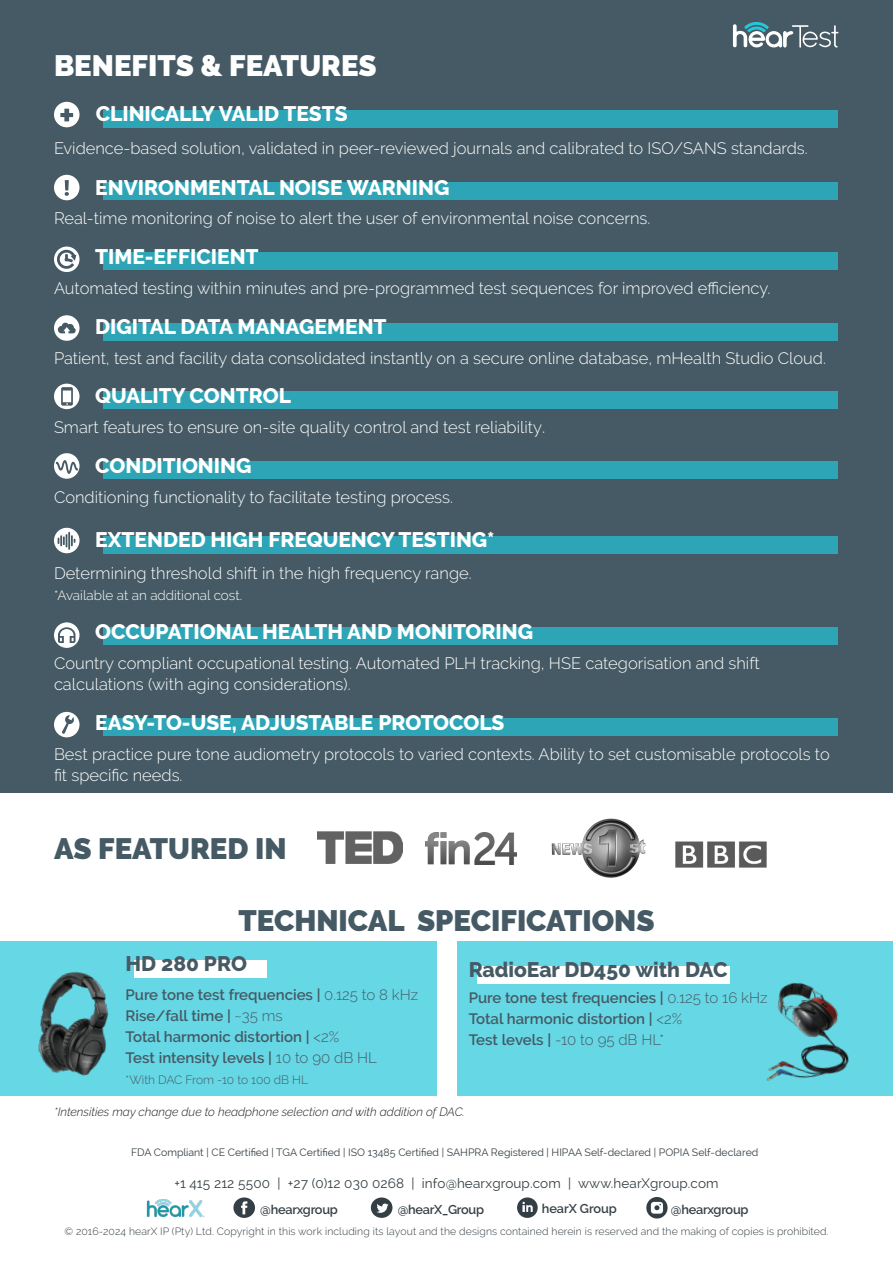
<style>
.page{position:relative;width:893px;height:1263px;background:#fff}
.page>*{position:absolute;margin:0;border:0;box-sizing:border-box;transform-origin:0 0}
.t1{font:900 29.4px "Raleway";color:#455a64}
.t2{font:900 29.4px "Raleway";color:#fff}
.t3{font:800 21px "Raleway";color:#fff}
.t4{font:800 21px "Raleway";color:#455a64}
.t5{font:300 16.5px/21px "Raleway";color:#fff}
.t6{font:600 15px "Raleway";color:#455a64}
.t7{font:300 15px "Raleway";color:#455a64}
.t8{font:13.5px "Raleway";letter-spacing:.01em;color:#343f45}
.t9{font:300 13.5px "Raleway";color:#fff}
.t10{font:600 12.75px "Raleway";letter-spacing:-.02em;color:#343f45}
.t11{font:600 12.75px "Raleway";color:#343f45}
.t12{font:italic 300 12px "Raleway";color:#231f20}
.t13{font:300 12px "Raleway";color:#455a64}
.t14{font:300 10.5px "Raleway";letter-spacing:.01em;color:#343f45}
.t15{font:10.5px "Raleway";color:#343f45}
.s1{font-size:18px}
.s2{font-weight:300}
.s3{font-weight:600}
</style>
<div class="page">
<div style="left:0;top:0;width:893px;height:793px;background:#455a64"></div>
<div style="left:457px;top:942px;width:436px;height:154px;background:#66d7e5"></div>
<div style="left:0;top:942px;width:436px;height:154px;background:#66d7e5"></div>
<div style="left:134px;top:960px;width:133px;height:18px;background:#fff"></div>
<img style="left:38px;top:971px;width:71px;height:105px">
<div style="left:104px;top:110px;width:735px;height:18px;background:#2ea5b6"></div>
<svg style="left:54px;top:102px;width:26px;height:25px"></svg>
<div style="left:103px;top:183px;width:736px;height:17px;background:#2ea5b6"></div>
<svg style="left:54px;top:175px;width:26px;height:25px"></svg>
<div style="left:103px;top:252px;width:736px;height:18px;background:#2ea5b6"></div>
<svg style="left:54px;top:247px;width:26px;height:25px"></svg>
<div style="left:103px;top:536px;width:736px;height:17px;background:#2ea5b6"></div>
<svg style="left:54px;top:528px;width:26px;height:25px"></svg>
<div style="left:103px;top:627px;width:736px;height:18px;background:#2ea5b6"></div>
<div style="left:103px;top:323px;width:736px;height:17px;background:#2ea5b6"></div>
<svg style="left:54px;top:315px;width:26px;height:26px"></svg>
<div style="left:103px;top:718px;width:736px;height:18px;background:#2ea5b6"></div>
<svg style="left:54px;top:712px;width:26px;height:25px"></svg>
<div style="left:103px;top:461px;width:736px;height:18px;background:#2ea5b6"></div>
<svg style="left:54px;top:453px;width:26px;height:26px"></svg>
<div style="left:103px;top:392px;width:736px;height:17px;background:#2ea5b6"></div>
<div style="left:477px;top:966px;width:253px;height:17px;background:#fff"></div>
<img style="left:766px;top:982px;width:83px;height:99px">
<img style="left:146px;top:1199px;width:59px;height:18px">
<svg style="left:233px;top:1197px;width:22px;height:21px"></svg>
<svg style="left:371px;top:1197px;width:21px;height:21px"></svg>
<svg style="left:517px;top:1197px;width:21px;height:21px"></svg>
<svg style="left:646px;top:1197px;width:22px;height:21px"></svg>
<svg style="left:651px;top:1202px;width:12px;height:11px"></svg>
<svg style="left:54px;top:622px;width:26px;height:26px"></svg>
<svg style="left:54px;top:384px;width:26px;height:25px"></svg>
<img style="left:425px;top:833px;width:91px;height:31px">
<img style="left:551px;top:818px;width:95px;height:60px">
<img style="left:318px;top:832px;width:85px;height:31px">
<img style="left:675px;top:841px;width:92px;height:27px">
<svg style="left:733px;top:22px;width:105px;height:26px"></svg>
<p class="t2" style="left:54px;top:48px;width:324px">BENEFITS &amp; FEATURES</p>
<p class="t3" style="left:96px;top:102px;width:253px">CLINICALLY VALID TESTS</p>
<p class="t5" style="left:54px;top:137px;width:755px">Evidence-based solution, validated in peer-reviewed journals and calibrated to ISO/SANS standards.</p>
<p class="t3" style="left:95px;top:175px;width:356px">ENVIRONMENTAL NOISE WARNING</p>
<p class="t5" style="left:54px;top:207px;width:598px">Real-time monitoring of noise to alert the user of environmental noise concerns.</p>
<p class="t3" style="left:95px;top:245px;width:165px">TIME-EFFICIENT</p>
<p class="t5" style="left:54px;top:277px;width:718px">Automated testing within minutes and pre-programmed test sequences for improved efficiency.</p>
<p class="t3" style="left:95px;top:315px;width:293px">DIGITAL DATA MANAGEMENT</p>
<p class="t5" style="left:54px;top:347px;width:773px">Patient, test and facility data consolidated instantly on a secure online database, mHealth Studio Cloud.</p>
<p class="t3" style="left:95px;top:384px;width:197px">QUALITY CONTROL</p>
<p class="t5" style="left:54px;top:416px;width:493px">Smart features to ensure on-site quality control and test reliability<span class="s1">.</span></p>
<p class="t3" style="left:95px;top:454px;width:158px">CONDITIONING</p>
<p class="t5" style="left:54px;top:486px;width:401px">Conditioning functionality to facilitate testing process.</p>
<p class="t3" style="left:95px;top:528px;width:401px">EXTENDED HIGH FREQUENCY TESTING*</p>
<p class="t5" style="left:54px;top:562px;width:419px">Determining threshold shift in the high frequency range.</p>
<p class="t9" style="left:54px;top:587px;width:190px">*Available at an additional cost.</p>
<p class="t3" style="left:95px;top:620px;width:439px">OCCUPATIONAL HEALTH AND MONITORING</p>
<p class="t5" style="left:54px;top:652px;width:707px">Country compliant occupational testing. Automated PLH tracking, HSE categorisation and shift calculations (with aging considerations).</p>
<p class="t3" style="left:95px;top:711px;width:411px">EASY-TO-USE, ADJUSTABLE PROTOCOLS</p>
<p class="t5" style="left:54px;top:744px;width:777px">Best practice pure tone audiometry protocols to varied contexts. Ability to set customisable protocols to fit specific needs.</p>
<p class="t1" style="left:54px;top:832px;width:234px">AS FEATURED IN</p>
<p class="t1" style="left:238px;top:904px;width:417px">TECHNICAL SPECIFICATIONS</p>
<p class="t4" style="left:126px;top:952px;width:123px">HD 280 PRO</p>
<p class="t6" style="left:126px;top:986px;width:294px">Pure tone test frequencies | <span class="s2">0.125 to 8 kHz</span></p>
<p class="t6" style="left:126px;top:1007px;width:159px">Rise/fall time | <span class="s2">~35 ms</span></p>
<p class="t6" style="left:126px;top:1028px;width:215px">Total harmonic distortion | <span class="s2">&lt;2%</span></p>
<p class="t6" style="left:126px;top:1049px;width:253px">Test intensity levels | <span class="s2">10 to 90 dB HL</span></p>
<p class="t13" style="left:126px;top:1073px;width:184px">*With DAC From -10 to 100 dB HL</p>
<p class="t4" style="left:469px;top:958px;width:260px">RadioEar DD450 with DAC</p>
<p class="t6" style="left:469px;top:989px;width:300px">Pure tone test frequencies | <span class="s2">0.125 to 16 kHz</span></p>
<p class="t6" style="left:469px;top:1010px;width:215px">Total harmonic distortion | <span class="s2">&lt;2%</span></p>
<p class="t7" style="left:469px;top:1031px;width:197px"><span class="s3">Test levels |</span> -10 to 95 dB HL*</p>
<p class="t12" style="left:54px;top:1105px;width:412px">*Intensities may change due to headphone selection and with addition of DAC.</p>
<p class="t15" style="left:131px;top:1147px;width:629px">FDA Compliant | CE Certified | TGA Certified | ISO 13485 Certified | SAHPRA Registered | HIPAA Self-declared | POPIA Self-declared</p>
<p class="t8" style="left:174px;top:1175px;width:546px">+1 415 212 5500 | +27 (0)12 030 0268 | info@hearxgroup.com | www.hearXgroup.com</p>
<p class="t10" style="left:260px;top:1202px;width:79px">@hearxgroup</p>
<p class="t10" style="left:398px;top:1202px;width:88px">@hearX_Group</p>
<p class="t11" style="left:542px;top:1201px;width:77px">hearX Group</p>
<p class="t10" style="left:671px;top:1202px;width:79px">@hearxgroup</p>
<p class="t14" style="left:64px;top:1225px;width:766px">© 2016-2024 hearX IP (Pty) Ltd. Copyright in this work including its layout and the designs contained herein is reserved and the making of copies is prohibited.</p>
</div>
